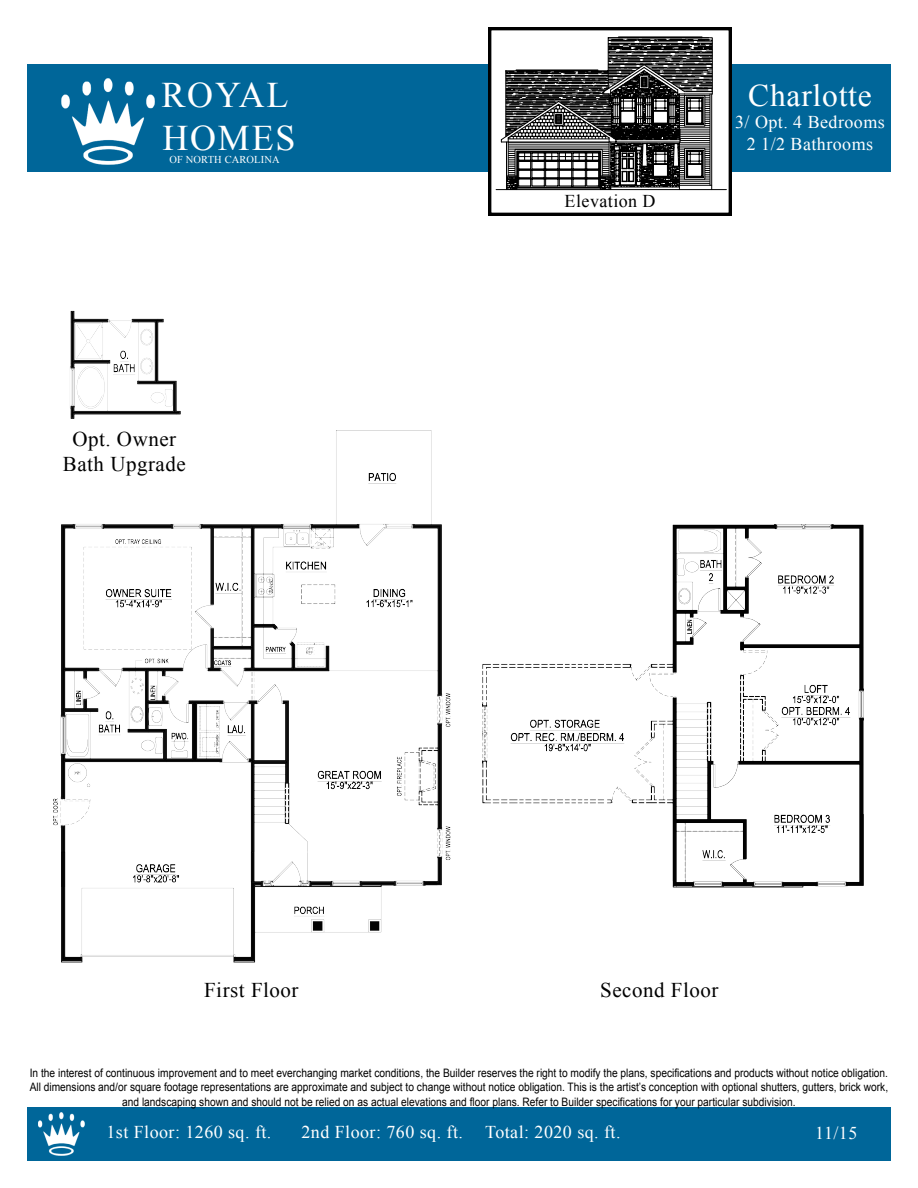
<style>
.page{position:relative;width:918px;height:1188px;background:#fff}
.page>*{position:absolute;margin:0;border:0;box-sizing:border-box;transform-origin:0 0}
.t1{font:36px/43.2px "Times New Roman";letter-spacing:.05em;color:#fff}
.t2{font:31.5px "Times New Roman";letter-spacing:.025em;color:#fff}
.t3{font:21px/25.2px "Times New Roman";letter-spacing:.025em;color:#000;text-align:center}
.t4{font:18px/21.6px "Times New Roman";letter-spacing:.025em;color:#fff;text-align:center}
.t5{font:18px "Times New Roman";letter-spacing:.025em;color:#000}
.t6{font:11.7px/14.4px "Arial";color:#000;text-align:center;scale:.88 1}
.t7{font:10.5px "Times New Roman";letter-spacing:.01em;color:#fff}
</style>
<div class="page">
<div style="left:27px;top:64px;width:864px;height:108px;background:#069"></div>
<div style="left:27px;top:1107px;width:864px;height:54px;background:#069"></div>
<img style="left:62px;top:78px;width:92px;height:87px">
<img style="left:38px;top:1112px;width:47px;height:44px">
<img style="left:489px;top:27px;width:243px;height:189px">
<img style="left:53px;top:430px;width:398px;height:533px">
<img style="left:482px;top:524px;width:382px;height:364px">
<hr style="left:496px;top:189px;width:230px;height:1px;background:#000">
<svg style="left:501px;top:37px;width:212px;height:153px;background:#6e6e6e"></svg>
<img style="left:70px;top:310px;width:111px;height:109px">
<h1 class="t1" style="left:161px;top:74px;width:136px">ROYAL<br>HOMES</h1>
<p class="t7" style="left:170px;top:154px;width:112px">OF NORTH CAROLINA</p>
<h3 class="t3" style="left:63px;top:426px;width:124px">Opt. Owner<br>Bath Upgrade</h3>
<h3 class="t3" style="left:204px;top:978px;width:96px">First Floor</h3>
<h3 class="t5" style="left:565px;top:191px;width:92px">Elevation D</h3>
<h2 class="t2" style="left:748px;top:78px;width:125px">Charlotte</h2>
<h3 class="t4" style="left:735px;top:111px;width:151px">3/ Opt. 4 Bedrooms<br>2 1/2 Bathrooms</h3>
<h3 class="t3" style="left:600px;top:978px;width:120px">Second Floor</h3>
<p class="t6" style="left:30px;top:1066px;width:977px">In the interest of continuous improvement and to meet everchanging market conditions, the Builder reserves the right to modify the plans, specifications and products without notice obligation.<br>All dimensions and/or square footage representations are approximate and subject to change without notice obligation. This is the artist’s conception with optional shutters, gutters, brick work, and landscaping shown and should not be relied on as actual elevations and floor plans. Refer to Builder specifications for your particular subdivision.</p>
<h3 class="t4" style="left:106px;top:1121px;width:166px">1st Floor: 1260 sq. ft.</h3>
<h3 class="t4" style="left:815px;top:1122px;width:44px">11/15</h3>
<h3 class="t4" style="left:302px;top:1121px;width:321px">2nd Floor: 760 sq. ft. Total: 2020 sq. ft.</h3>
</div>
